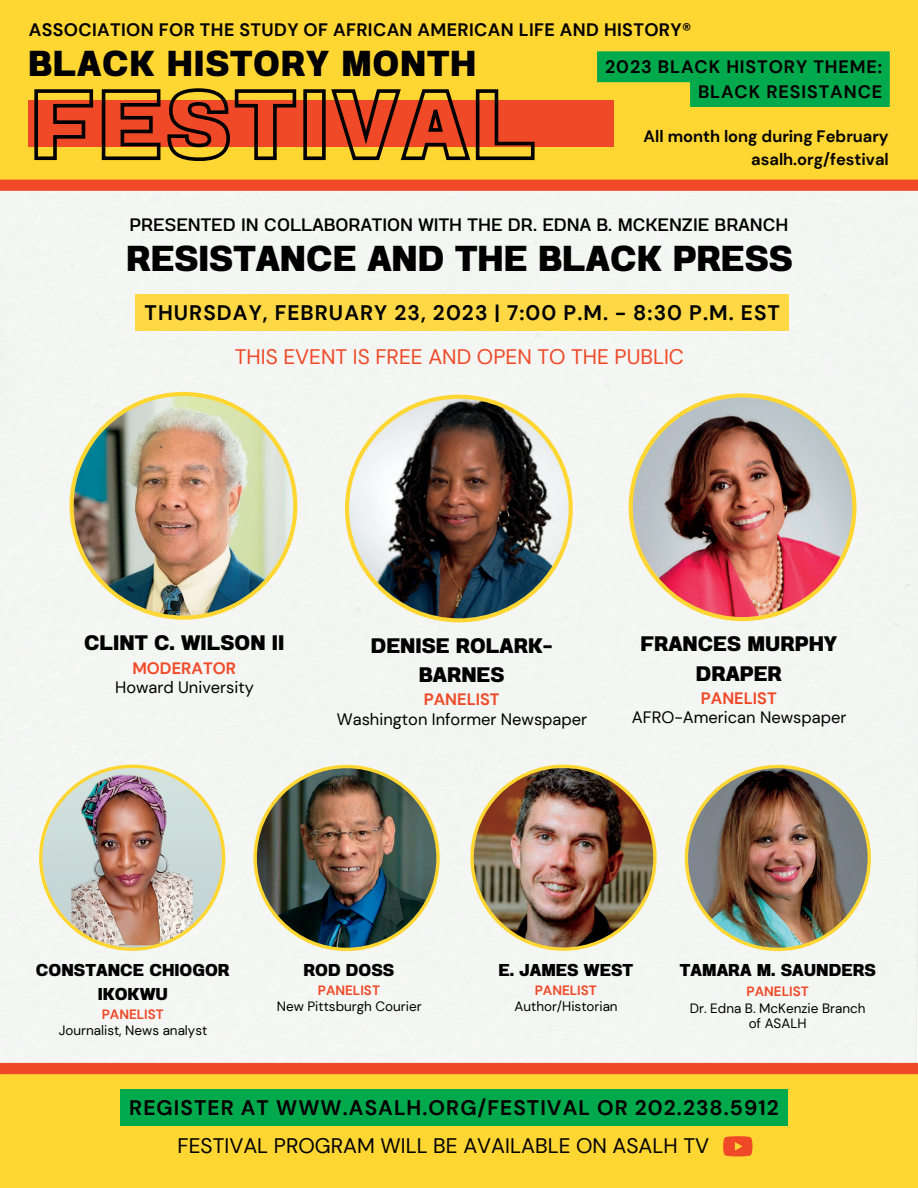
<style>
.page{position:relative;width:918px;height:1188px;background:#fff}
.page>*{position:absolute;margin:0;border:0;box-sizing:border-box;transform-origin:0 0}
.t1{font:800 36px "Prachason Neue";color:#000}
.t2{font:800 36px "Prachason Neue";letter-spacing:.02em;color:#000}
.t3{font:700 21px "DM Sans";letter-spacing:.05em;color:#000}
.t4{font:800 21px/29.2px "Prachason Neue";color:#000;text-align:center}
.t5{font:21px "DM Sans";color:#000}
.t6{font:21px "DM Sans";color:#ef4928}
.t7{font:700 18px "DM Sans";letter-spacing:.02em;color:#000}
.t8{font:500 18px "Prachason Neue";color:#000}
.t9{font:700 18px/24.8px "DM Sans";letter-spacing:.05em;color:#000;text-align:right}
.t10{font:800 17.1px/23.9px "Prachason Neue";color:#000;text-align:center}
.t11{font:16.5px "DM Sans";color:#000}
.t12{font:700 16.5px/22.5px "DM Sans";color:#000;text-align:right}
.t13{font:700 16.5px "DM Sans";color:#ef4928}
.t14{font:13.5px/15.6px "DM Sans";color:#000;text-align:center}
.t15{font:700 13.5px "DM Sans";color:#ef4928}
</style>
<div class="page">
<div style="left:0;top:191px;width:918px;height:878px;background:#f4f6f3"></div>
<div style="left:0;top:0;width:918px;height:185px;background:#ffd632"></div>
<div style="left:0;top:1069px;width:918px;height:119px;background:#ffd632"></div>
<div style="left:1px;top:1063px;width:917px;height:11px;background:#ef4928"></div>
<div style="left:28px;top:100px;width:586px;height:47px;background:#ef4928"></div>
<svg style="left:34px;top:88px;width:501px;height:73px"></svg>
<div style="left:0;top:180px;width:918px;height:11px;background:#ef4928"></div>
<svg style="left:345px;top:395px;width:228px;height:227px"></svg>
<img style="left:629px;top:393px;width:227px;height:228px">
<img style="left:70px;top:392px;width:227px;height:228px">
<img style="left:39px;top:765px;width:186px;height:186px">
<img style="left:470px;top:765px;width:187px;height:186px">
<img style="left:253px;top:765px;width:187px;height:186px">
<svg style="left:723px;top:1136px;width:29px;height:20px"></svg>
<svg style="left:597px;top:51px;width:293px;height:56px;background:#25ae48"></svg>
<div style="left:136px;top:294px;width:653px;height:37px;background:#ffd945"></div>
<div style="left:120px;top:1089px;width:668px;height:37px;background:#00a94c"></div>
<img style="left:685px;top:765px;width:186px;height:186px">
<p class="t7" style="left:29px;top:19px;width:664px">ASSOCIATION FOR THE STUDY OF AFRICAN AMERICAN LIFE AND HISTORY®</p>
<h1 class="t2" style="left:28px;top:47px;width:450px">BLACK HISTORY MONTH</h1>
<p class="t9" style="left:605px;top:54px;width:279px">2023 BLACK HISTORY THEME:<br>BLACK RESISTANCE</p>
<p class="t12" style="left:644px;top:125px;width:247px">All month long during February asalh.org/festival</p>
<p class="t8" style="left:130px;top:216px;width:660px">PRESENTED IN COLLABORATION WITH THE DR. EDNA B. MCKENZIE BRANCH</p>
<h1 class="t1" style="left:126px;top:242px;width:668px">RESISTANCE AND THE BLACK PRESS</h1>
<p class="t3" style="left:145px;top:299px;width:637px">THURSDAY, FEBRUARY 23, 2023 | 7:00 P.M. - 8:30 P.M. EST</p>
<p class="t6" style="left:235px;top:343px;width:451px">THIS EVENT IS FREE AND OPEN TO THE PUBLIC</p>
<p class="t4" style="left:84px;top:630px;width:202px">CLINT C. WILSON II</p>
<p class="t11" style="left:115px;top:677px;width:140px">Howard University</p>
<p class="t13" style="left:132px;top:657px;width:105px">MODERATOR</p>
<p class="t4" style="left:371px;top:632px;width:183px">DENISE ROLARK-<br>BARNES</p>
<p class="t11" style="left:337px;top:709px;width:252px">Washington Informer Newspaper</p>
<p class="t13" style="left:424px;top:689px;width:78px">PANELIST</p>
<p class="t4" style="left:640px;top:630px;width:199px">FRANCES MURPHY<br>DRAPER</p>
<p class="t11" style="left:632px;top:707px;width:216px">AFRO-American Newspaper</p>
<p class="t13" style="left:701px;top:687px;width:78px">PANELIST</p>
<p class="t10" style="left:36px;top:959px;width:195px">CONSTANCE CHIOGOR<br>IKOKWU</p>
<p class="t14" style="left:59px;top:1022px;width:150px">Journalist, News analyst</p>
<p class="t15" style="left:102px;top:1005px;width:64px">PANELIST</p>
<p class="t10" style="left:304px;top:959px;width:92px">ROD DOSS</p>
<p class="t14" style="left:277px;top:999px;width:146px">New Pittsburgh Courier</p>
<p class="t15" style="left:318px;top:982px;width:64px">PANELIST</p>
<p class="t10" style="left:498px;top:959px;width:136px">E. JAMES WEST</p>
<p class="t14" style="left:515px;top:998px;width:105px">Author/Historian</p>
<p class="t15" style="left:535px;top:981px;width:64px">PANELIST</p>
<p class="t10" style="left:680px;top:959px;width:197px">TAMARA M. SAUNDERS</p>
<p class="t14" style="left:690px;top:1000px;width:177px">Dr. Edna B. McKenzie Branch of ASALH</p>
<p class="t15" style="left:747px;top:982px;width:64px">PANELIST</p>
<p class="t3" style="left:129px;top:1094px;width:651px">REGISTER AT WWW.ASALH.ORG/FESTIVAL OR 202.238.5912</p>
<p class="t5" style="left:178px;top:1132px;width:533px">FESTIVAL PROGRAM WILL BE AVAILABLE ON ASALH TV</p>
</div>
